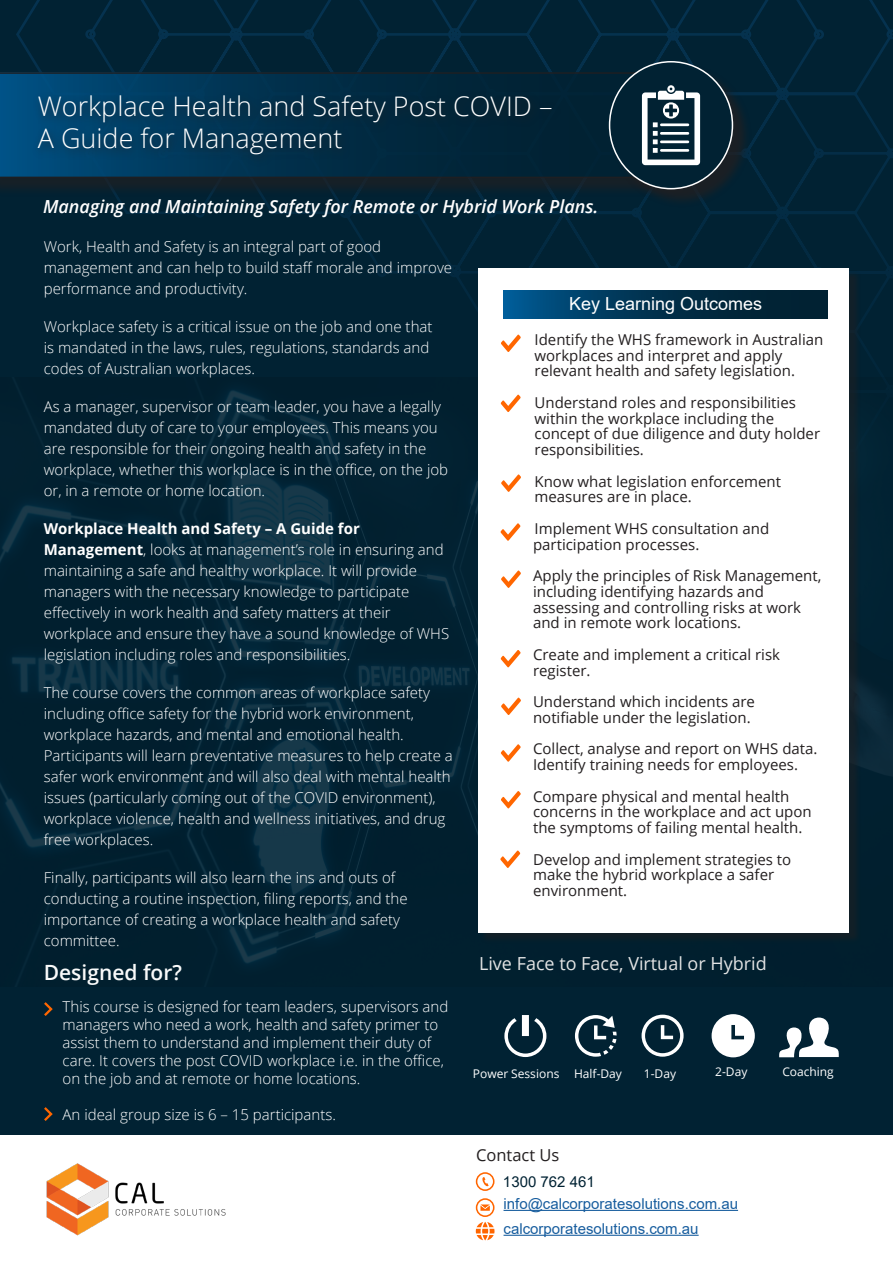
<style>
.page{position:relative;width:893px;height:1263px;background:#fff}
.page>*{position:absolute;margin:0;border:0;box-sizing:border-box;transform-origin:0 0}
.t1{font:300 27px/32.4px "Open Sans";color:#fff}
.t2{font:600 21px "Open Sans";color:#f9fafa}
.t3{font:italic 600 18px "Open Sans";color:#fff}
.t4{font:18px "Open Sans";color:#fff}
.t5{font:18px "Arial";color:#fff}
.t6{font:16.5px "Open Sans";color:#231f20}
.t7{font:300 15px/21px "Open Sans";color:#fff}
.t8{font:15px/15.8px "Open Sans";color:#231f20}
.t9{font:15px/24.9px "Arial";color:#175d9e}
.t10{font:15px "Arial";color:#012233}
.t11{font:12px "Open Sans";color:#fff}
.s1{font-weight:700}
</style>
<div class="page">
<div style="left:0;top:0;width:893px;height:1135px;background:#012233"></div>
<div style="left:16px;top:0;width:877px;height:378px;background:#012233"></div>
<div style="left:0;top:75px;width:690px;height:122px;background:#231f20;opacity:.75"></div>
<svg style="left:0;top:72px;width:611px;height:106px;background:#02314d"></svg>
<div style="left:611px;top:63px;width:140px;height:145px;background:#231f20;opacity:.75"></div>
<div style="left:610px;top:62px;width:122px;height:127px;background:#012233;border-radius:50%"></div>
<div style="left:32px;top:90px;width:530px;height:77px;background:#231f20;opacity:.75"></div>
<svg style="left:476px;top:1172px;width:18px;height:19px"></svg>
<svg style="left:475px;top:1198px;width:264px;height:43px"></svg>
<svg style="left:779px;top:1017px;width:60px;height:40px"></svg>
<img style="left:0;top:378px;width:893px;height:609px">
<div style="left:480px;top:270px;width:381px;height:674px;background:#231f20;opacity:.5"></div>
<div style="left:478px;top:268px;width:371px;height:664px;background:#fff"></div>
<svg style="left:504px;top:290px;width:324px;height:28px;background:#003453"></svg>
<svg style="left:501px;top:334px;width:20px;height:18px"></svg>
<svg style="left:501px;top:394px;width:20px;height:18px"></svg>
<svg style="left:501px;top:474px;width:20px;height:18px"></svg>
<svg style="left:500px;top:523px;width:20px;height:18px"></svg>
<svg style="left:501px;top:650px;width:20px;height:17px"></svg>
<svg style="left:501px;top:697px;width:20px;height:18px"></svg>
<svg style="left:501px;top:744px;width:20px;height:18px"></svg>
<svg style="left:501px;top:570px;width:20px;height:18px"></svg>
<svg style="left:501px;top:791px;width:20px;height:17px"></svg>
<svg style="left:712px;top:1014px;width:43px;height:43px"></svg>
<svg style="left:642px;top:1015px;width:42px;height:42px"></svg>
<svg style="left:504px;top:1015px;width:42px;height:42px"></svg>
<svg style="left:575px;top:1015px;width:42px;height:42px"></svg>
<img style="left:46px;top:1163px;width:180px;height:73px">
<svg style="left:44px;top:1107px;width:9px;height:14px"></svg>
<svg style="left:500px;top:850px;width:20px;height:18px"></svg>
<svg style="left:44px;top:1002px;width:9px;height:14px"></svg>
<svg style="left:642px;top:85px;width:58px;height:80px"></svg>
<h1 class="t1" style="left:38px;top:93px;width:516px">Workplace Health and Safety Post COVID –<br>A Guide for Management</h1>
<p class="t3" style="left:43px;top:199px;width:557px">Managing and Maintaining Safety for Remote or Hybrid Work Plans.</p>
<p class="t7" style="left:44px;top:237px;width:410px">Work, Health and Safety is an integral part of good management and can help to build staff morale and improve performance and productivity.</p>
<p class="t7" style="left:44px;top:317px;width:390px">Workplace safety is a critical issue on the job and one that is mandated in the laws, rules, regulations, standards and codes of Australian workplaces.</p>
<p class="t7" style="left:44px;top:395px;width:406px">As a manager, supervisor or team leader, you have a legally mandated duty of care to your employees. This means you are responsible for their ongoing health and safety in the workplace, whether this workplace is in the office, on the job or, in a remote or home location.</p>
<p class="t7" style="left:44px;top:519px;width:407px"><span class="s1">Workplace Health and Safety – A Guide for Management</span>, looks at management’s role in ensuring and maintaining a safe and healthy workplace. It will provide managers with the necessary knowledge to participate effectively in work health and safety matters at their workplace and ensure they have a sound knowledge of WHS legislation including roles and responsibilities.</p>
<p class="t7" style="left:44px;top:681px;width:411px">The course covers the common areas of workplace safety including office safety for the hybrid work environment, workplace hazards, and mental and emotional health.<br>Participants will learn preventative measures to help create a safer work environment and will also deal with mental health issues (particularly coming out of the COVID environment), workplace violence, health and wellness initiatives, and drug free workplaces.</p>
<p class="t7" style="left:44px;top:868px;width:365px">Finally, participants will also learn the ins and outs of conducting a routine inspection, filing reports, and the importance of creating a workplace health and safety committee.</p>
<h2 class="t2" style="left:44px;top:964px;width:140px">Designed for?</h2>
<p class="t7" style="left:63px;top:997px;width:387px;line-height:18px">This course is designed for team leaders, supervisors and managers who need a work, health and safety primer to assist them to understand and implement their duty of care. It covers the post COVID workplace i.e. in the office, on the job and at remote or home locations.</p>
<p class="t7" style="left:63px;top:1103px;width:275px">An ideal group size is 6 – 15 participants.</p>
<p class="t5" style="left:569px;top:297px;width:195px">Key Learning Outcomes</p>
<p class="t8" style="left:535px;top:333px;width:290px">Identify the WHS framework in Australian workplaces and interpret and apply relevant health and safety legislation.</p>
<p class="t8" style="left:535px;top:396px;width:287px">Understand roles and responsibilities within the workplace including the concept of due diligence and duty holder responsibilities.</p>
<p class="t8" style="left:535px;top:475px;width:248px">Know what legislation enforcement measures are in place.</p>
<p class="t8" style="left:533px;top:522px;width:238px">Implement WHS consultation and participation processes.</p>
<p class="t8" style="left:533px;top:569px;width:290px">Apply the principles of Risk Management, including identifying hazards and assessing and controlling risks at work and in remote work locations.</p>
<p class="t8" style="left:533px;top:648px;width:249px">Create and implement a critical risk register.</p>
<p class="t8" style="left:533px;top:695px;width:223px">Understand which incidents are notifiable under the legislation.</p>
<p class="t8" style="left:533px;top:742px;width:286px">Collect, analyse and report on WHS data.<br>Identify training needs for employees.</p>
<p class="t8" style="left:533px;top:790px;width:280px">Compare physical and mental health concerns in the workplace and act upon the symptoms of failing mental health.</p>
<p class="t8" style="left:533px;top:853px;width:260px">Develop and implement strategies to make the hybrid workplace a safer environment.</p>
<p class="t4" style="left:479px;top:956px;width:289px">Live Face to Face, Virtual or Hybrid</p>
<p class="t11" style="left:473px;top:1069px;width:151px">Power Sessions Half-Day</p>
<p class="t11" style="left:644px;top:1069px;width:34px">1-Day</p>
<p class="t11" style="left:715px;top:1067px;width:34px">2-Day</p>
<p class="t11" style="left:782px;top:1067px;width:53px">Coaching</p>
<p class="t6" style="left:476px;top:1148px;width:85px">Contact Us</p>
<p class="t10" style="left:503px;top:1176px;width:93px">1300 762 461</p>
<p class="t9" style="left:504px;top:1192px;width:236px">info@calcorporatesolutions.com.au calcorporatesolutions.com.au</p>
</div>
